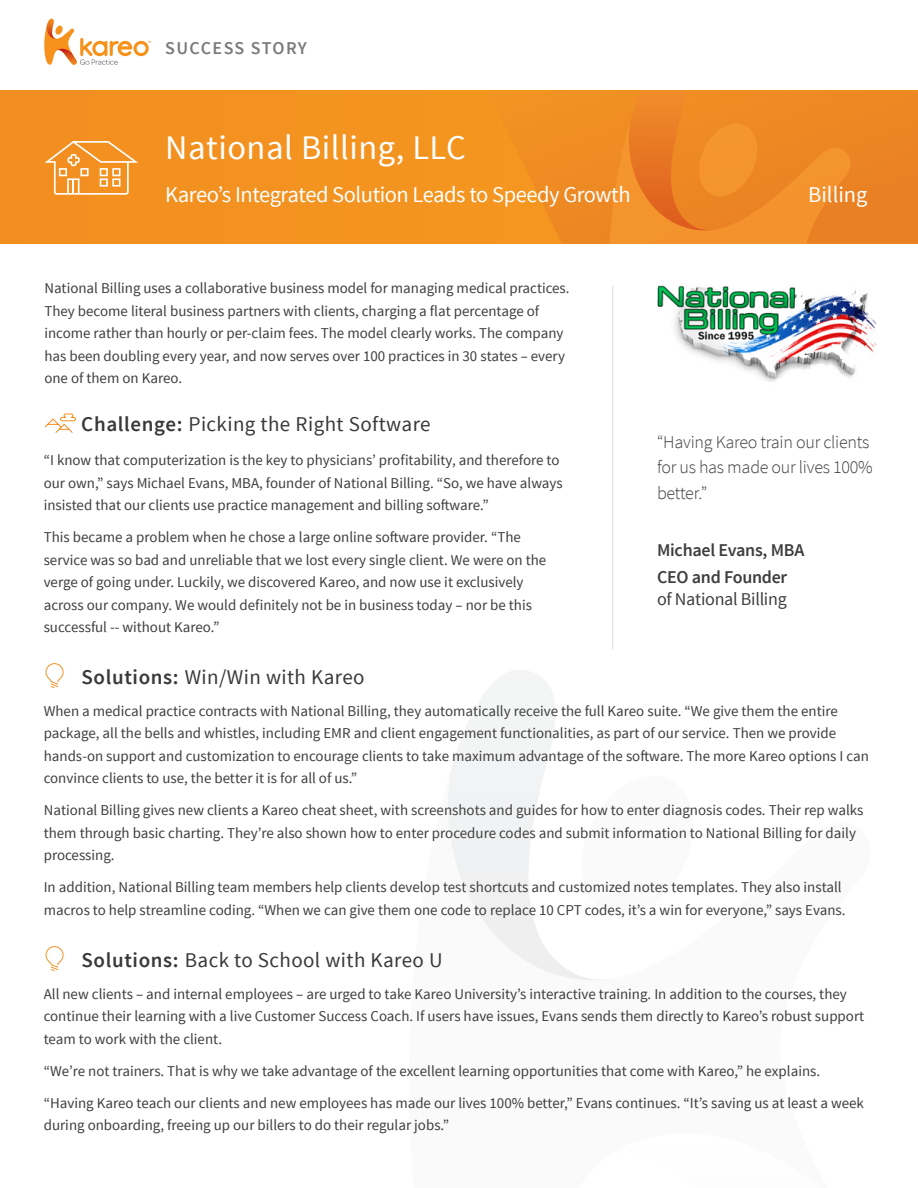
<style>
.page{position:relative;width:918px;height:1188px;background:#fff}
.page>*{position:absolute;margin:0;border:0;box-sizing:border-box;transform-origin:0 0}
.t1{font:34.5px "Source Sans Pro";letter-spacing:.015em;color:#fff}
.t2{font:22.5px "Source Sans Pro";letter-spacing:-.02em;color:#fff}
.t3{font:22.5px "Source Sans Pro";color:#fff}
.t4{font:21px "Source Sans Pro";letter-spacing:.02em;color:#383a39}
.t5{font:300 18px/25.5px "Source Sans Pro";letter-spacing:-.015em;color:#3e3e3e}
.t6{font:600 18px/27px "Source Sans Pro";letter-spacing:-.015em;color:#3e3e3e}
.t7{font:18px "Source Sans Pro";letter-spacing:-.015em;color:#3e3e3e}
.t8{font:600 18px "Source Sans Pro";letter-spacing:.07em;color:#797a79}
.t9{font:15px/22.5px "Source Sans Pro";color:#3e3e3e}
.s1{font-weight:600}
</style>
<div class="page">
<svg style="left:448px;top:680px;width:151px;height:300px"></svg>
<div style="left:0;top:90px;width:918px;height:154px;background:#f39220"></div>
<svg style="left:554px;top:94px;width:364px;height:150px"></svg>
<svg style="left:608px;top:94px;width:264px;height:150px"></svg>
<svg style="left:45px;top:141px;width:93px;height:54px"></svg>
<svg style="left:44px;top:19px;width:107px;height:46px"></svg>
<hr style="left:612px;top:285px;width:1px;height:364px;background:#dddddb">
<svg style="left:44px;top:413px;width:32px;height:20px"></svg>
<svg style="left:46px;top:663px;width:18px;height:25px"></svg>
<svg style="left:46px;top:946px;width:18px;height:25px"></svg>
<img style="left:657px;top:285px;width:220px;height:97px">
<p class="t8" style="left:165px;top:36px;width:143px">SUCCESS STORY</p>
<p class="t1" style="left:165px;top:126px;width:302px">National Billing, LLC</p>
<p class="t2" style="left:165px;top:180px;width:467px">Kareo’s Integrated Solution Leads to Speedy Growth</p>
<p class="t3" style="left:808px;top:180px;width:61px">Billing</p>
<p class="t9" style="left:44px;top:277px;width:527px">National Billing uses a collaborative business model for managing medical practices.<br>They become literal business partners with clients, charging a flat percentage of income rather than hourly or per-claim fees. The model clearly works. The company has been doubling every year, and now serves over 100 practices in 30 states – every one of them on Kareo.</p>
<p class="t4" style="left:81px;top:411px;width:351px"><span class="s1">Challenge:</span> Picking the Right Software</p>
<p class="t9" style="left:44px;top:449px;width:521px">“I know that computerization is the key to physicians’ profitability, and therefore to our own,” says Michael Evans, MBA, founder of National Billing. “So, we have always insisted that our clients use practice management and billing software.”</p>
<p class="t9" style="left:44px;top:526px;width:504px">This became a problem when he chose a large online software provider. “The service was so bad and unreliable that we lost every single client. We were on the verge of going under. Luckily, we discovered Kareo, and now use it exclusively across our company. We would definitely not be in business today – nor be this successful -- without Kareo.”</p>
<p class="t4" style="left:82px;top:664px;width:285px"><span class="s1">Solutions:</span> Win/Win with Kareo</p>
<p class="t9" style="left:44px;top:700px;width:827px">When a medical practice contracts with National Billing, they automatically receive the full Kareo suite. “We give them the entire package, all the bells and whistles, including EMR and client engagement functionalities, as part of our service. Then we provide hands-on support and customization to encourage clients to take maximum advantage of the software. The more Kareo options I can convince clients to use, the better it is for all of us.”</p>
<p class="t9" style="left:44px;top:799px;width:821px">National Billing gives new clients a Kareo cheat sheet, with screenshots and guides for how to enter diagnosis codes. Their rep walks them through basic charting. They’re also shown how to enter procedure codes and submit information to National Billing for daily processing.</p>
<p class="t9" style="left:44px;top:876px;width:803px">In addition, National Billing team members help clients develop test shortcuts and customized notes templates. They also install macros to help streamline coding. “When we can give them one code to replace 10 CPT codes, it’s a win for everyone,” says Evans.</p>
<p class="t4" style="left:82px;top:947px;width:363px"><span class="s1">Solutions:</span> Back to School with Kareo U</p>
<p class="t9" style="left:44px;top:983px;width:822px">All new clients – and internal employees – are urged to take Kareo University’s interactive training. In addition to the courses, they continue their learning with a live Customer Success Coach. If users have issues, Evans sends them directly to Kareo’s robust support team to work with the client.</p>
<p class="t9" style="left:44px;top:1060px;width:778px">“We’re not trainers. That is why we take advantage of the excellent learning opportunities that come with Kareo,” he explains.</p>
<p class="t9" style="left:44px;top:1092px;width:822px">“Having Kareo teach our clients and new employees has made our lives 100% better,” Evans continues. “It’s saving us at least a week during onboarding, freeing up our billers to do their regular jobs.”</p>
<p class="t5" style="left:657px;top:429px;width:217px">“Having Kareo train our clients for us has made our lives 100% better.”</p>
<p class="t6" style="left:657px;top:537px;width:149px">Michael Evans, MBA<br>CEO and Founder</p>
<p class="t7" style="left:657px;top:588px;width:131px">of National Billing</p>
</div>
